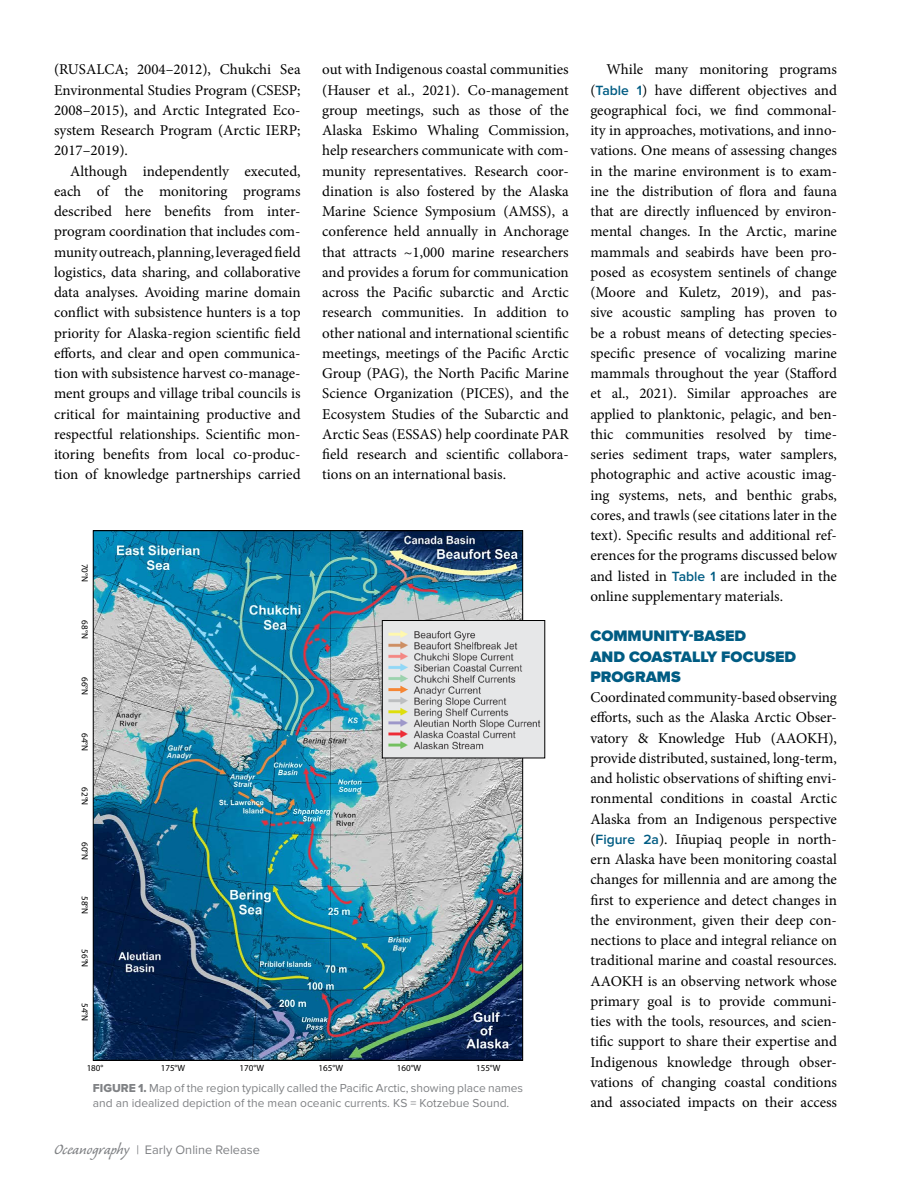
<style>
.page{position:relative;width:918px;height:1188px;background:#fff}
.page>*{position:absolute;margin:0;border:0;box-sizing:border-box;transform-origin:0 0}
.t1{font:900 15.75px/20.2px "Proxima Nova";color:#005c83}
.t2{font:15px/20.2px "Minion Pro";color:#000;text-align:justify}
.t3{font:12.75px "Proxima Nova";color:#808285}
.t4{font:12px/15px "Proxima Nova";color:#808285}
.t5{font:9px "Myriad Pro";color:#000}
.s1{font-family:"Proxima Nova";font-weight:600;font-size:13.8px;color:#005c83}
.s2{font-family:"Proxima Nova Extrabld"}
.s3{font-family:"Caliban Std";font-size:18.75px}
</style>
<div class="page">
<img style="left:95px;top:532px;width:426px;height:527px">
<img style="left:384px;top:622px;width:159px;height:134px">
<div style="left:382px;top:620px;width:163px;height:138px;border:1px solid #000"></div>
<p class="t2" style="left:54px;top:59px;width:248px">(RUSALCA; 2004–2012), Chukchi Sea Environmental Studies Program (CSESP; 2008–2015), and Arctic Integrated Eco&shy;system Research Program (Arctic IERP; 2017–2019).</p>
<p class="t2" style="left:54px;top:161px;width:248px;text-indent:16px">Although independently executed, each of the monitoring programs described here benefits from inter&shy;program coordination that includes com&shy;munity outreach, planning, leveraged field logistics, data sharing, and collaborative data analyses. Avoiding marine domain conflict with subsistence hunters is a top priority for Alaska-region scientific field efforts, and clear and open communica&shy;tion with subsistence harvest co-manage&shy;ment groups and village tribal councils is critical for maintaining productive and respectful relationships. Scientific mon&shy;itoring benefits from local co-produc&shy;tion of knowledge partnerships carried</p>
<p class="t2" style="left:322px;top:59px;width:248px">out with Indigenous coastal communities (Hauser et al., 2021). Co-management group meetings, such as those of the Alaska Eskimo Whaling Commission, help researchers communicate with com&shy;munity representatives. Research coor&shy;dination is also fostered by the Alaska Marine Science Symposium (AMSS), a conference held annually in Anchorage that attracts ~1,000 marine researchers and provides a forum for communication across the Pacific subarctic and Arctic research communities. In addition to other national and international scientific meetings, meetings of the Pacific Arctic Group (PAG), the North Pacific Marine Science Organization (PICES), and the Ecosystem Studies of the Subarctic and Arctic Seas (ESSAS) help coordinate PAR field research and scientific collabora&shy;tions on an international basis.</p>
<p class="t2" style="left:590px;top:59px;width:248px;text-indent:16px">While many monitoring programs (<span class="s1">Table 1</span>) have different objectives and geographical foci, we find commonal&shy;ity in approaches, motivations, and inno&shy;vations. One means of assessing changes in the marine environment is to exam&shy;ine the distribution of flora and fauna that are directly influenced by environ&shy;mental changes. In the Arctic, marine mammals and seabirds have been pro&shy;posed as ecosystem sentinels of change (Moore and Kuletz, 2019), and pas&shy;sive acoustic sampling has proven to be a robust means of detecting species&shy;specific presence of vocalizing marine mammals throughout the year (Stafford et al., 2021). Similar approaches are applied to planktonic, pelagic, and ben&shy;thic communities resolved by time&shy;series sediment traps, water samplers, photographic and active acoustic imag&shy;ing systems, nets, and benthic grabs, cores, and trawls (see citations later in the text). Specific results and additional ref&shy;erences for the programs discussed below and listed in <span class="s1">Table 1</span> are included in the online supplementary materials.</p>
<p class="t1" style="left:590px;top:626px;width:207px">COMMUNITY-BASED<br>AND COASTALLY FOCUSED<br>PROGRAMS</p>
<p class="t2" style="left:590px;top:687px;width:248px">Coordinated community-based observing efforts, such as the Alaska Arctic Obser&shy;vatory &amp; Knowledge Hub (AAOKH), provide distributed, sustained, long-term, and holistic observations of shifting envi&shy;ronmental conditions in coastal Arctic Alaska from an Indigenous perspective (<span class="s1">Figure 2a</span>). Iñupiaq people in north&shy;ern Alaska have been monitoring coastal changes for millennia and are among the first to experience and detect changes in the environment, given their deep con&shy;nections to place and integral reliance on traditional marine and coastal resources.<br>AAOKH is an observing network whose primary goal is to provide communi&shy;ties with the tools, resources, and scien&shy;tific support to share their expertise and Indigenous knowledge through obser&shy;vations of changing coastal conditions and associated impacts on their access</p>
<p class="t5" style="left:90px;top:564px;width:20px;rotate:90deg">70°N</p>
<p class="t5" style="left:90px;top:620px;width:20px;rotate:90deg">68°N</p>
<p class="t5" style="left:90px;top:677px;width:20px;rotate:90deg">66°N</p>
<p class="t5" style="left:90px;top:733px;width:20px;rotate:90deg">64°N</p>
<p class="t5" style="left:90px;top:787px;width:20px;rotate:90deg">62°N</p>
<p class="t5" style="left:90px;top:842px;width:20px;rotate:90deg">60°N</p>
<p class="t5" style="left:90px;top:896px;width:20px;rotate:90deg">58°N</p>
<p class="t5" style="left:90px;top:949px;width:20px;rotate:90deg">56°N</p>
<p class="t5" style="left:90px;top:1003px;width:20px;rotate:90deg">54°N</p>
<p class="t5" style="left:87px;top:1063px;width:18px">180°</p>
<p class="t5" style="left:161px;top:1063px;width:26px">175°W</p>
<p class="t5" style="left:240px;top:1063px;width:26px">170°W</p>
<p class="t5" style="left:319px;top:1063px;width:26px">165°W</p>
<p class="t5" style="left:397px;top:1063px;width:26px">160°W</p>
<p class="t5" style="left:476px;top:1063px;width:26px">155°W</p>
<p class="t4" style="left:93px;top:1081px;width:432px"><span class="s2">FIGURE 1.</span> Map of the region typically called the Pacific Arctic, showing place names and an idealized depiction of the mean oceanic currents. KS = Kotzebue Sound.</p>
<p class="t3" style="left:54px;top:1142px;width:207px"><span class="s3">Oceanography</span> | Early Online Release</p>
</div>
